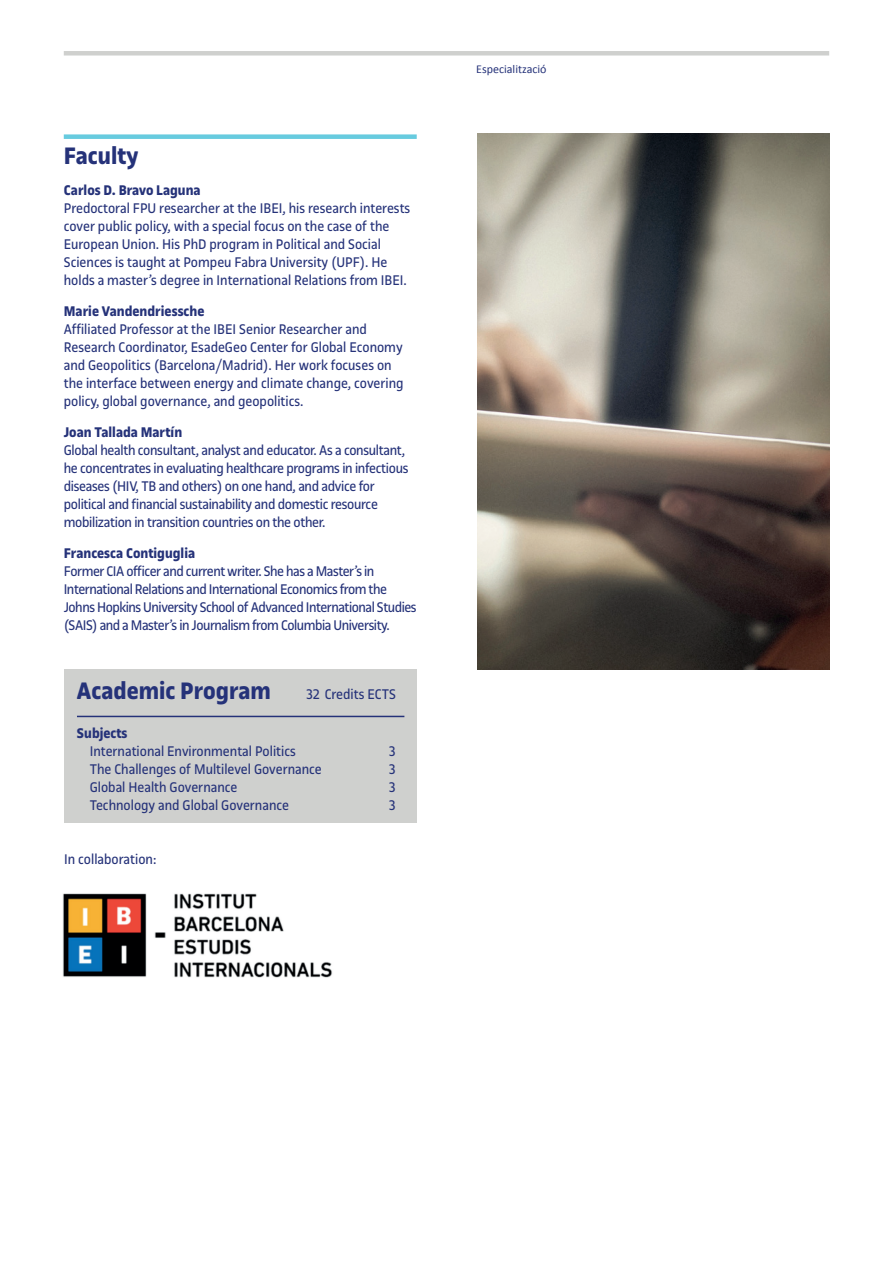
<style>
.page{position:relative;width:893px;height:1263px;background:#fff}
.page>*{position:absolute;margin:0;border:0;box-sizing:border-box;transform-origin:0 0}
.t1{font:700 25.5px "UOC Sans";color:#253279}
.t2{font:15px/18px "UOC Sans";color:#253279}
.t3{font:15px/18px "UOC Sans";letter-spacing:-.02em;color:#253279}
.t4{font:15px/18px "UOC Sans";letter-spacing:-.03em;color:#253279}
.t5{font:700 15px "UOC Sans";color:#253279}
.t6{font:12px "Calibri";color:#253279}
</style>
<div class="page">
<div style="left:64px;top:51px;width:765px;height:5px;background:#cfd0ce"></div>
<div style="left:64px;top:134px;width:353px;height:5px;background:#67cbdf"></div>
<div style="left:64px;top:670px;width:353px;height:153px;background:#cfd0ce"></div>
<hr style="left:77px;top:716px;width:327px;height:1px;background:#253279">
<img style="left:63px;top:893px;width:269px;height:85px">
<img style="left:477px;top:134px;width:352px;height:536px">
<h1 class="t1" style="left:64px;top:142px;width:76px">Faculty</h1>
<p class="t5" style="left:64px;top:182px;width:138px">Carlos D. Bravo Laguna</p>
<p class="t2" style="left:64px;top:199px;width:348px">Predoctoral FPU researcher at the IBEI, his research interests cover public policy, with a special focus on the case of the European Union. His PhD program in Political and Social Sciences is taught at Pompeu Fabra University (UPF). He holds a master’s degree in International Relations from IBEI.</p>
<p class="t5" style="left:64px;top:303px;width:142px">Marie Vandendriessche</p>
<p class="t2" style="left:64px;top:320px;width:341px">Affiliated Professor at the IBEI Senior Researcher and Research Coordinator, EsadeGeo Center for Global Economy and Geopolitics (Barcelona/Madrid). Her work focuses on the interface between energy and climate change, covering policy, global governance, and geopolitics.</p>
<p class="t5" style="left:64px;top:423px;width:120px">Joan Tallada Martín</p>
<p class="t3" style="left:64px;top:441px;width:346px">Global health consultant, analyst and educator. As a consultant, he concentrates in evaluating healthcare programs in infectious diseases (HIV, TB and others) on one hand, and advice for political and financial sustainability and domestic resource mobilization in transition countries on the other.</p>
<p class="t5" style="left:64px;top:544px;width:133px">Francesca Contiguglia</p>
<p class="t4" style="left:64px;top:562px;width:354px">Former CIA officer and current writer. She has a Master’s in International Relations and International Economics from the Johns Hopkins University School of Advanced International Studies (SAIS) and a Master’s in Journalism from Columbia University.</p>
<h1 class="t1" style="left:77px;top:676px;width:195px">Academic Program</h1>
<p class="t2" style="left:307px;top:685px;width:91px">32 Credits ECTS</p>
<p class="t5" style="left:77px;top:725px;width:52px">Subjects</p>
<p class="t2" style="left:90px;top:743px;width:208px">International Environmental Politics</p>
<p class="t2" style="left:389px;top:743px;width:8px">3</p>
<p class="t2" style="left:90px;top:761px;width:234px">The Challenges of Multilevel Governance</p>
<p class="t2" style="left:389px;top:761px;width:8px">3</p>
<p class="t2" style="left:90px;top:779px;width:149px">Global Health Governance</p>
<p class="t2" style="left:389px;top:779px;width:8px">3</p>
<p class="t2" style="left:90px;top:797px;width:201px">Technology and Global Governance</p>
<p class="t2" style="left:389px;top:797px;width:8px">3</p>
<p class="t2" style="left:64px;top:851px;width:94px">In collaboration:</p>
<p class="t6" style="left:476px;top:61px;width:72px">Especialització</p>
</div>
